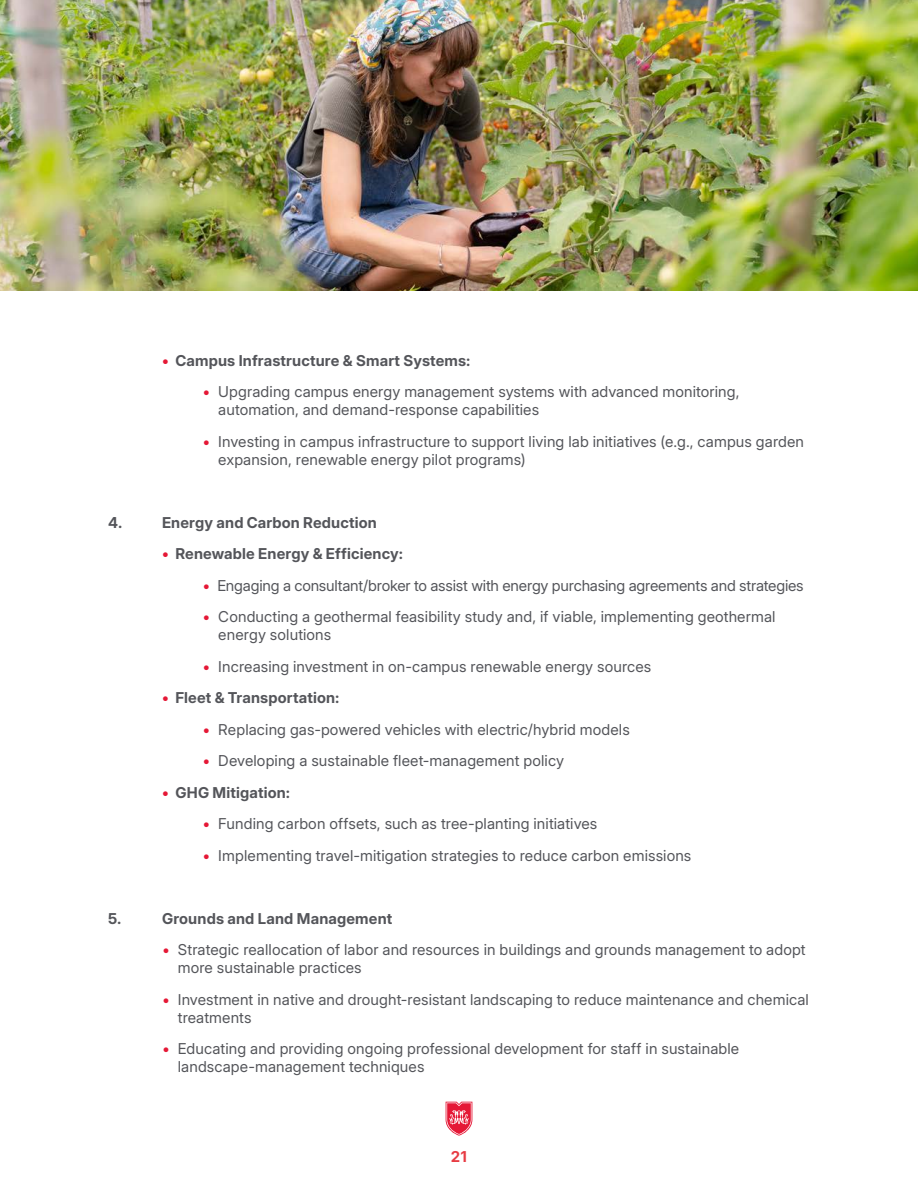
<style>
.page{position:relative;width:918px;height:1188px;background:#fff}
.page>*{position:absolute;margin:0;border:0;box-sizing:border-box;transform-origin:0 0}
.List_Paragraph{font:15px/18px "Inter 24 pt";letter-spacing:.005em;color:#54555a}
.Heading_1{font:700 15px "Inter 24 pt";letter-spacing:.01em;color:#54555a}
.List_Paragraph-2{font:15px "Inter 24 pt";letter-spacing:-.015em;color:#54555a}
.List_Paragraph-3{font:700 15px "Inter 24 pt";letter-spacing:.01em;color:#54555a}
.t1{font:15px "Inter";color:#e73b43}
.s1{color:#e51836}
</style>
<div class="page">
<svg style="left:445px;top:1101px;width:28px;height:35px"></svg>
<img style="left:0;top:0;width:918px;height:291px">
<p class="Heading_1" style="left:162px;top:349px;width:310px"><span class="s1">•</span> Campus Infrastructure &amp; Smart Systems:</p>
<p class="List_Paragraph" style="left:218px;top:382px;width:523px;text-indent:-16px"><span class="s1">•</span> Upgrading campus energy management systems with advanced monitoring, automation, and demand-response capabilities</p>
<p class="List_Paragraph" style="left:218px;top:432px;width:587px;text-indent:-16px"><span class="s1">•</span> Investing in campus infrastructure to support living lab initiatives (e.g., campus garden expansion, renewable energy pilot programs)</p>
<p class="Heading_1" style="left:108px;top:511px;width:16px">4.</p>
<p class="Heading_1" style="left:162px;top:511px;width:216px">Energy and Carbon Reduction</p>
<p class="List_Paragraph-3" style="left:162px;top:542px;width:243px"><span class="s1">•</span> Renewable Energy &amp; Efficiency:</p>
<p class="List_Paragraph-2" style="left:202px;top:574px;width:603px"><span class="s1">•</span> Engaging a consultant/broker to assist with energy purchasing agreements and strategies</p>
<p class="List_Paragraph" style="left:218px;top:607px;width:559px;text-indent:-16px"><span class="s1">•</span> Conducting a geothermal feasibility study and, if viable, implementing geothermal energy solutions</p>
<p class="List_Paragraph" style="left:203px;top:657px;width:450px"><span class="s1">•</span> Increasing investment in on-campus renewable energy sources</p>
<p class="Heading_1" style="left:162px;top:686px;width:179px"><span class="s1">•</span> Fleet &amp; Transportation:</p>
<p class="List_Paragraph" style="left:202px;top:720px;width:429px"><span class="s1">•</span> Replacing gas-powered vehicles with electric/hybrid models</p>
<p class="List_Paragraph" style="left:202px;top:751px;width:363px"><span class="s1">•</span> Developing a sustainable fleet-management policy</p>
<p class="Heading_1" style="left:162px;top:781px;width:130px"><span class="s1">•</span> GHG Mitigation:</p>
<p class="List_Paragraph" style="left:202px;top:814px;width:396px"><span class="s1">•</span> Funding carbon offsets, such as tree-planting initiatives</p>
<p class="List_Paragraph" style="left:202px;top:846px;width:490px"><span class="s1">•</span> Implementing travel-mitigation strategies to reduce carbon emissions</p>
<p class="Heading_1" style="left:108px;top:907px;width:15px">5.</p>
<p class="Heading_1" style="left:162px;top:907px;width:232px">Grounds and Land Management</p>
<p class="List_Paragraph" style="left:178px;top:940px;width:629px;text-indent:-16px"><span class="s1">•</span> Strategic reallocation of labor and resources in buildings and grounds management to adopt more sustainable practices</p>
<p class="List_Paragraph" style="left:178px;top:990px;width:633px;text-indent:-16px"><span class="s1">•</span> Investment in native and drought-resistant landscaping to reduce maintenance and chemical treatments</p>
<p class="List_Paragraph" style="left:178px;top:1039px;width:563px;text-indent:-16px"><span class="s1">•</span> Educating and providing ongoing professional development for staff in sustainable landscape-management techniques</p>
<p class="t1" style="left:451px;top:1145px;width:18px">21</p>
</div>
